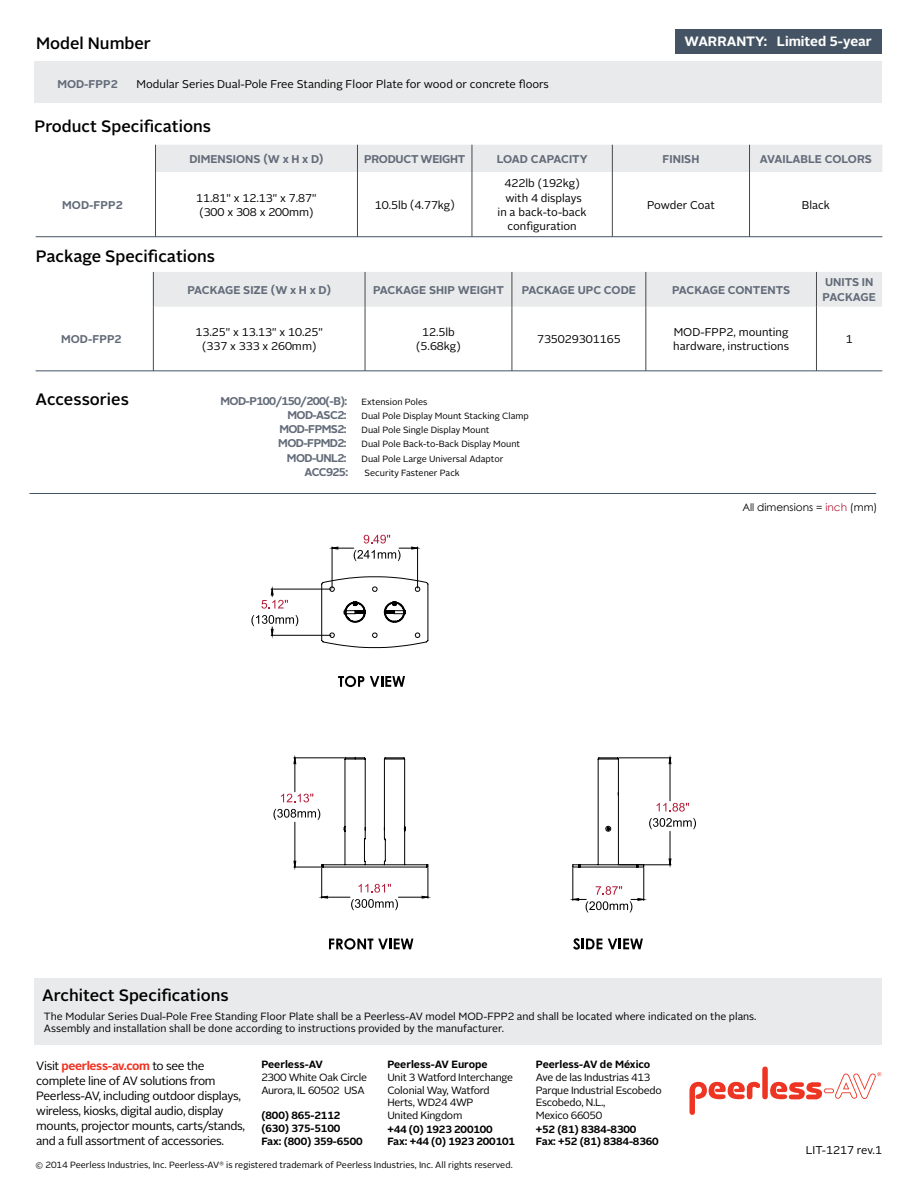
<style>
.page{position:relative;width:918px;height:1188px;background:#fff}
.page>*{position:absolute;margin:0;border:0;box-sizing:border-box;transform-origin:0 0}
.t1{font:500 16.5px "Alright Sans";color:#000}
.t2{font:700 13.5px "Alright Sans";color:#fff}
.t3{font:12px/15px "Alright Sans";letter-spacing:-.03em;color:#000}
.t4{font:11.25px/14.2px "Alright Sans";color:#000;text-align:center}
.t5{font:700 11.25px/14.2px "Alright Sans";color:#626b79}
.t6{font:700 11.25px "Alright Sans";letter-spacing:-.05em;color:#626b79}
.t7{font:10.5px/12.6px "Alright Sans";letter-spacing:-.01em;color:#000}
.t8{font:700 10.5px/12.6px "Alright Sans";letter-spacing:-.01em;color:#000}
.t9{font:10.5px "Century Gothic";color:#000}
.t10{font:9px "Alright Sans";color:#000}
.s1{color:#b31f3b}
.s2{font-weight:700;color:#ee3524}
</style>
<div class="page">
<svg style="left:689px;top:1082px;width:71px;height:33px"></svg>
<div style="left:762px;top:1067px;width:6px;height:32px;background:#ee3524;border-radius:3px"></div>
<svg style="left:770px;top:1072px;width:111px;height:28px"></svg>
<div style="left:34px;top:978px;width:848px;height:67px;background:#e9eaeb"></div>
<div style="left:34px;top:62px;width:848px;height:41px;background:#e9eaeb"></div>
<div style="left:675px;top:29px;width:206px;height:24px;background:#455464"></div>
<div style="left:154px;top:272px;width:728px;height:35px;background:#e9eaeb"></div>
<hr style="left:512px;top:272px;width:1px;height:35px;background:#48484a">
<hr style="left:645px;top:272px;width:1px;height:35px;background:#48484a">
<hr style="left:816px;top:272px;width:1px;height:35px;background:#48484a">
<hr style="left:153px;top:307px;width:1px;height:64px;background:#48484a">
<hr style="left:512px;top:307px;width:1px;height:64px;background:#48484a">
<hr style="left:645px;top:307px;width:1px;height:64px;background:#48484a">
<hr style="left:816px;top:307px;width:1px;height:64px;background:#48484a">
<hr style="left:153px;top:272px;width:1px;height:35px;background:#48484a">
<hr style="left:365px;top:272px;width:1px;height:35px;background:#48484a">
<hr style="left:365px;top:307px;width:1px;height:64px;background:#48484a">
<div style="left:155px;top:145px;width:727px;height:27px;background:#e9eaeb"></div>
<hr style="left:155px;top:172px;width:1px;height:65px;background:#48484a">
<hr style="left:357px;top:172px;width:1px;height:65px;background:#48484a">
<hr style="left:472px;top:172px;width:1px;height:65px;background:#48484a">
<hr style="left:612px;top:172px;width:1px;height:65px;background:#48484a">
<hr style="left:749px;top:172px;width:1px;height:65px;background:#48484a">
<hr style="left:36px;top:370px;width:846px;height:1px;background:#455464">
<hr style="left:29px;top:493px;width:847px;height:1px;background:#455464">
<hr style="left:36px;top:236px;width:846px;height:1px;background:#455464">
<svg style="left:329px;top:938px;width:84px;height:12px"></svg>
<svg style="left:573px;top:938px;width:29px;height:12px"></svg>
<svg style="left:608px;top:939px;width:35px;height:10px"></svg>
<svg style="left:573px;top:886px;width:71px;height:27px"></svg>
<hr style="left:643px;top:868px;width:1px;height:32px;background:#000">
<hr style="left:572px;top:868px;width:1px;height:32px;background:#000">
<svg style="left:332px;top:535px;width:86px;height:26px"></svg>
<hr style="left:417px;top:547px;width:1px;height:41px;background:#000">
<hr style="left:332px;top:547px;width:1px;height:41px;background:#000">
<hr style="left:398px;top:897px;width:30px;height:1px;background:#000">
<svg style="left:322px;top:884px;width:76px;height:26px"></svg>
<hr style="left:428px;top:868px;width:1px;height:30px;background:#000">
<hr style="left:321px;top:868px;width:1px;height:30px;background:#000">
<svg style="left:251px;top:576px;width:177px;height:292px"></svg>
<svg style="left:572px;top:757px;width:124px;height:110px"></svg>
<h1 class="t1" style="left:36px;top:32px;width:117px">Model Number</h1>
<p class="t5" style="left:57px;top:77px;width:62px">MOD-FPP2</p>
<p class="t4" style="left:137px;top:77px;width:414px">Modular Series Dual-Pole Free Standing Floor Plate for wood or concrete floors</p>
<h1 class="t1" style="left:34px;top:115px;width:178px">Product Specifications</h1>
<p class="t2" style="left:685px;top:32px;width:12px">WARRANT</p>
<p class="t2" style="left:755px;top:32px;width:118px">Y: Limited 5-year</p>
<p class="t5" style="left:189px;top:152px;width:136px">Dimensions (W x H x D)</p>
<p class="t5" style="left:364px;top:152px;width:40px">PRODUCT</p>
<p class="t5" style="left:421px;top:152px;width:46px">WEIGHT</p>
<p class="t5" style="left:497px;top:152px;width:91px">Load Capacity</p>
<p class="t5" style="left:663px;top:152px;width:38px">FINISH</p>
<p class="t5" style="left:760px;top:152px;width:74px">AVAILABLE COLORS</p>
<p class="t5" style="left:62px;top:198px;width:62px">MOD-FPP2</p>
<p class="t4" style="left:196px;top:191px;width:122px;text-align:left">11.81" x 12.13" x 7.87" (300 x 308 x 200mm)</p>
<p class="t4" style="left:375px;top:198px;width:81px">10.5lb (4.77kg)</p>
<h1 class="t1" style="left:36px;top:245px;width:181px">Package Specifications</h1>
<p class="t4" style="left:498px;top:176px;width:91px">422lb (192kg) with 4 displays<br>in a back-to-back configuration</p>
<p class="t4" style="left:647px;top:198px;width:69px">Powder Coat</p>
<p class="t4" style="left:802px;top:198px;width:30px">Black</p>
<p class="t5" style="left:187px;top:283px;width:145px">PACKAGE SIZE (W x H x D)</p>
<p class="t5" style="left:373px;top:283px;width:132px">PACKAGE SHIP WEIGHT</p>
<p class="t5" style="left:522px;top:283px;width:114px">PAcKAGE UPC CODE</p>
<p class="t5" style="left:672px;top:283px;width:65px">PAC KAGE CONTENTS</p>
<p class="t5" style="left:823px;top:276px;width:53px">UNITS IN<br>PAC KAGE</p>
<p class="t5" style="left:61px;top:332px;width:62px">MOD-FPP2</p>
<p class="t4" style="left:195px;top:325px;width:129px">13.25" x 13.13" x 10.25" (337 x 333 x 260mm)</p>
<p class="t4" style="left:416px;top:325px;width:46px">12.5lb (5.68kg)</p>
<p class="t4" style="left:537px;top:332px;width:85px">735029301165</p>
<p class="t4" style="left:673px;top:325px;width:117px;text-align:left">MOD-FPP2, mounting hardware, instructions</p>
<p class="t4" style="left:846px;top:332px;width:8px">1</p>
<h1 class="t1" style="left:36px;top:388px;width:95px">Accessories</h1>
<p class="t6" style="left:220px;top:393px;width:128px">MOD-P100/150/200(-B):</p>
<p class="t10" style="left:362px;top:396px;width:67px">Extension Poles</p>
<p class="t5" style="left:287px;top:408px;width:37px">MOD-ASC</p>
<p class="t5" style="left:337px;top:408px;width:11px">2:</p>
<p class="t10" style="left:362px;top:410px;width:169px">Dual Pole Display Mount Stacking Clamp</p>
<p class="t5" style="left:279px;top:422px;width:69px">MOD-FPMS2:</p>
<p class="t10" style="left:362px;top:424px;width:129px">Dual Pole Single Display Mount</p>
<p class="t5" style="left:278px;top:437px;width:70px">MOD-FPMD2:</p>
<p class="t10" style="left:362px;top:438px;width:160px">Dual Pole Back-to-Back Display Mount</p>
<p class="t5" style="left:287px;top:451px;width:37px">MOD-UNL</p>
<p class="t5" style="left:337px;top:451px;width:11px">2:</p>
<p class="t10" style="left:362px;top:453px;width:143px">Dual Pole Large Universal Adaptor</p>
<p class="t5" style="left:326px;top:465px;width:23px">925:</p>
<p class="t10" style="left:365px;top:467px;width:97px">Security Fastener Pack</p>
<h1 class="t1" style="left:42px;top:984px;width:188px">Architect Specifications</h1>
<p class="t9" style="left:742px;top:500px;width:137px">All dimensions = <span class="s1">inch</span> (mm)</p>
<p class="t7" style="left:44px;top:1010px;width:714px;line-height:12px">The Modular Series Dual-Pole Free Standing Floor Plate shall be a Peerless-AV model MOD-FPP2 and shall be located where indicated on the plans.<br>Assembly and installation shall be done according to instructions provided by the manufacturer.</p>
<p class="t8" style="left:261px;top:1059px;width:63px">Peerless-AV</p>
<p class="t7" style="left:261px;top:1071px;width:107px">2300 White Oak Circle<br>Aurora, IL 60502 USA</p>
<p class="t8" style="left:387px;top:1059px;width:102px">Peerless-AV Europe</p>
<p class="t7" style="left:387px;top:1071px;width:127px">Unit 3 Watford Interchange<br>Colonial Way, Watford<br>Herts, WD24 4WP<br>United Kingdom</p>
<p class="t3" style="left:36px;top:1058px;width:210px">Visit <span class="s2">peerless-av.com</span> to see the complete line of AV solutions from Peerless-AV, including outdoor displays, wireless, kiosks, digital audio, display mounts, projector mounts, carts/stands, and a full assortment of accessories.</p>
<p class="t10" style="left:35px;top:1159px;width:479px">© 2014 Peerless Industries, Inc. Peerless-AV<sup>®</sup> is registered trademark of Peerless Industries, Inc. All rights reserved.</p>
<p class="t8" style="left:261px;top:1109px;width:103px">(800) 865-2112 (630) 375-5100<br>Fax: (800) 359-6500</p>
<p class="t8" style="left:387px;top:1123px;width:129px">+44 (0) 1923 200100<br>Fax: +44 (0) 1923 200101</p>
<p class="t8" style="left:536px;top:1059px;width:116px">Peerless-AV de México</p>
<p class="t7" style="left:536px;top:1071px;width:127px">Ave de las Industrias 413<br>Parque Industrial Escobedo<br>Escobedo, N .L.,<br>Mexico 66050</p>
<p class="t8" style="left:536px;top:1123px;width:124px">+52 (81) 8384-8300<br>Fax: +52 (81) 8384-8360</p>
<p class="t4" style="left:806px;top:1143px;width:78px">LIT-1217 rev.1</p>
</div>
